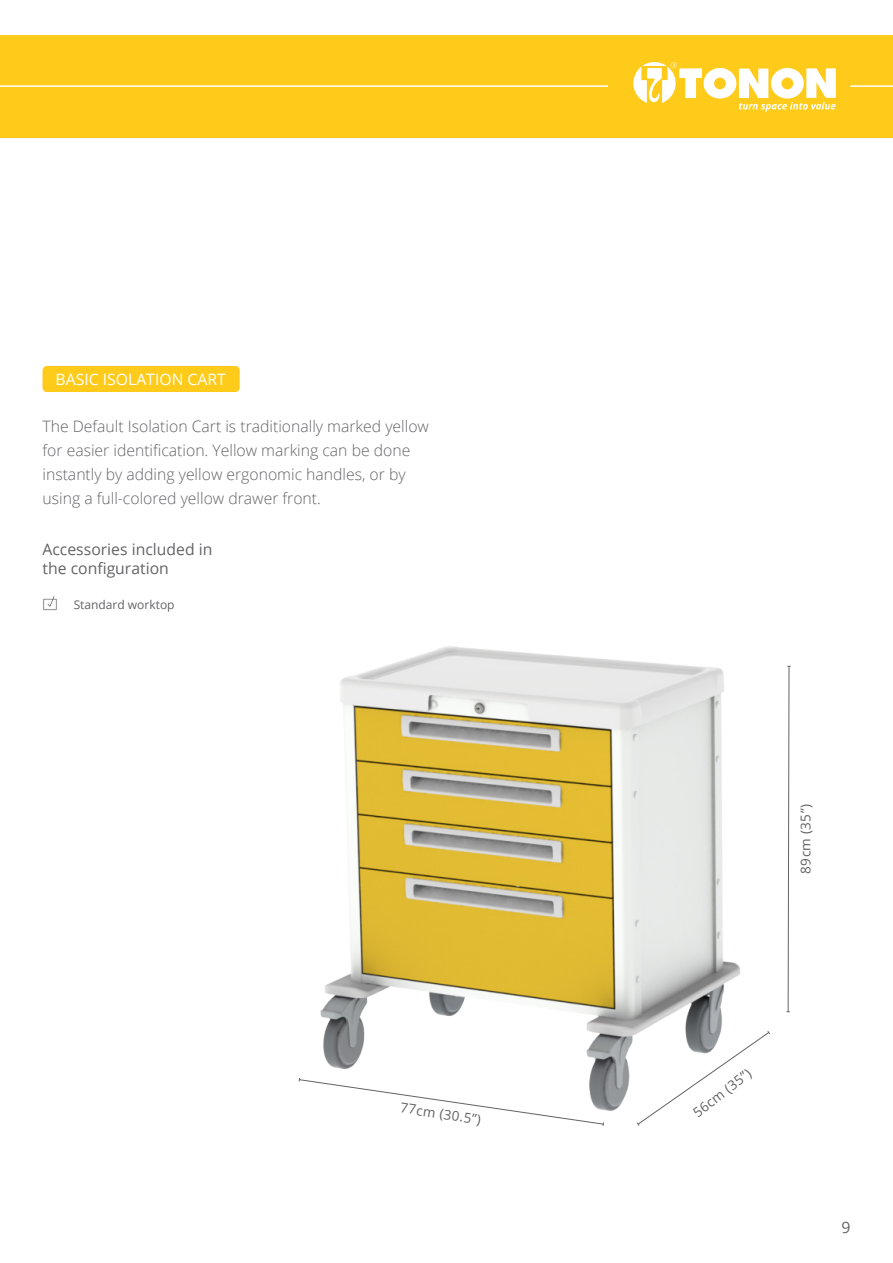
<style>
.page{position:relative;width:893px;height:1263px;background:#fff}
.page>*{position:absolute;margin:0;border:0;box-sizing:border-box;transform-origin:0 0}
.t1{font:300 15.75px/24px "Open Sans";color:#636366}
.t2{font:15.75px/18.9px "Open Sans";color:#636366}
.t3{font:15.75px "Open Sans";color:#fff}
.t4{font:13.5px "Open Sans";letter-spacing:.025em;color:#636366}
.t5{font:12px "Open Sans";color:#636366}
</style>
<div class="page">
<div style="left:0;top:35px;width:893px;height:102px;background:#fecb1b"></div>
<hr style="left:850px;top:85px;width:43px;height:2px;background:#fff">
<hr style="left:0;top:85px;width:608px;height:2px;background:#fff">
<img style="left:320px;top:646px;width:470px;height:465px">
<svg style="left:298px;top:1077px;width:306px;height:49px"></svg>
<svg style="left:636px;top:1030px;width:135px;height:96px"></svg>
<svg style="left:786px;top:665px;width:5px;height:347px"></svg>
<svg style="left:43px;top:596px;width:14px;height:15px"></svg>
<div style="left:43px;top:366px;width:197px;height:26px;background:#fecb1b;border-radius:4px"></div>
<svg style="left:633px;top:62px;width:203px;height:50px"></svg>
<p class="t3" style="left:56px;top:368px;width:172px">BASIC ISOLATION CART</p>
<p class="t1" style="left:43px;top:413px;width:388px">The Default Isolation Cart is traditionally marked yellow for easier identification. Yellow marking can be done instantly by adding yellow ergonomic handles, or by using a full-colored yellow drawer front.</p>
<p class="t2" style="left:43px;top:539px;width:171px">Accessories included in the configuration</p>
<p class="t5" style="left:74px;top:596px;width:102px">Standard worktop</p>
<p class="t4" style="left:402px;top:1098px;width:83px;rotate:9deg">77cm (30.5”)</p>
<p class="t4" style="left:796px;top:873px;width:71px;rotate:-90deg">89cm (35”)</p>
<p class="t4" style="left:689px;top:1107px;width:71px;rotate:-38deg">56cm (35”)</p>
<p class="t2" style="left:841px;top:1217px;width:11px">9</p>
</div>
